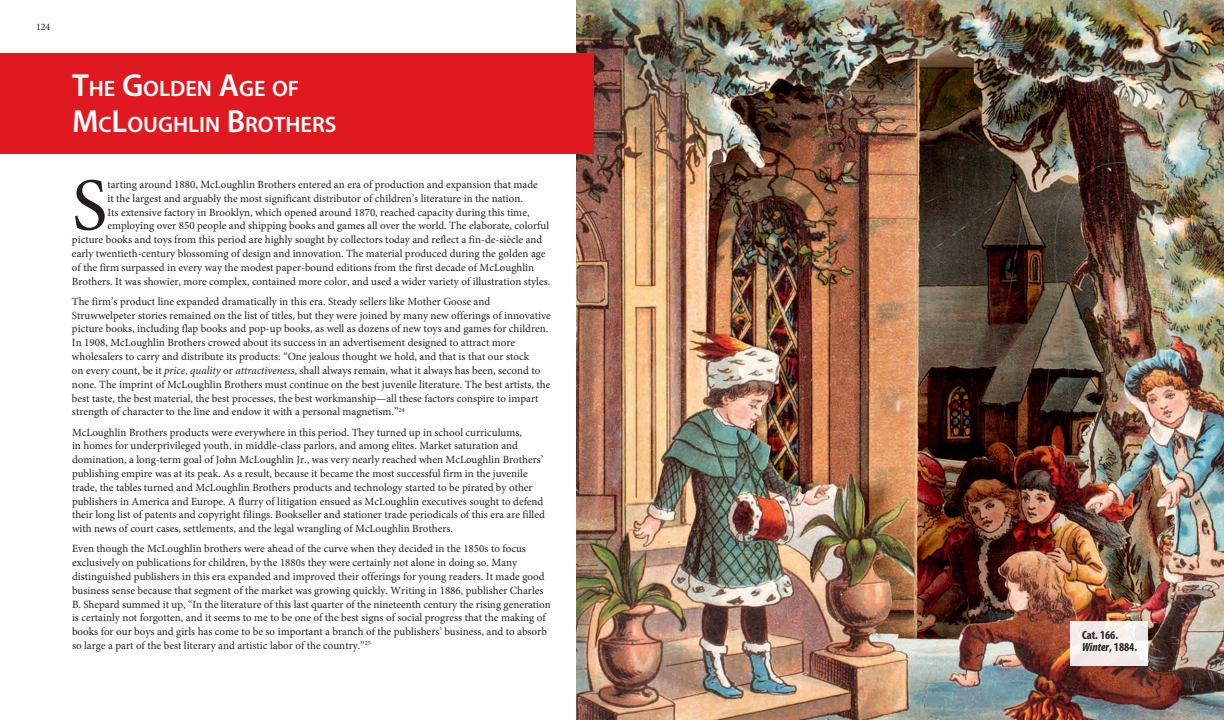
<style>
.page{position:relative;width:1224px;height:720px;background:#fff}
.page>*{position:absolute;margin:0;border:0;box-sizing:border-box;transform-origin:0 0}
.t1{font:74.7px "Minion Pro";color:#231f20}
.t2{font:600 22.4px/36px "Myriad Pro";color:#fff}
.t3{font:700 condensed 12px/12px "Myriad Pro";color:#231f20}
.t4{font:11px/13.8px "Minion Pro";color:#231f20}
.t5{font:10px "Minion Pro";color:#231f20}
.s1{font-size:32px}
.s2{font-style:italic}
</style>
<div class="page">
<img style="left:576px;top:0;width:648px;height:720px">
<div style="left:1070px;top:621px;width:78px;height:45px;background:linear-gradient(to right,#f5ebe7,#f4f0ef)"></div>
<div style="left:0;top:53px;width:594px;height:101px;background:#e01920"></div>
<p class="t5" style="left:36px;top:21px;width:16px">124</p>
<h2 class="t2" style="left:72px;top:71px;width:266px"><span class="s1">T</span>HE <span class="s1">G</span>OLDEN <span class="s1">A</span>GE OF<br><span class="s1">M</span>C<span class="s1">L</span>OUGHLIN <span class="s1">B</span>ROTHERS</h2>
<h1 class="t1" style="left:72px;top:161px;width:37px">S</h1>
<p class="t4" style="left:107px;top:178px;width:432px">tarting around 1880, McLoughlin Brothers entered an era of production and expansion that made</p>
<p class="t4" style="left:107px;top:192px;width:417px">it the largest and arguably the most significant distributor of children’s literature in the nation.</p>
<p class="t4" style="left:107px;top:206px;width:424px">Its extensive factory in Brooklyn, which opened around 1870, reached capacity during this time,</p>
<p class="t4" style="left:107px;top:219px;width:443px">employing over 850 people and shipping books and games all over the world. The elaborate, colorful</p>
<p class="t4" style="left:72px;top:233px;width:472px">picture books and toys from this period are highly sought by collectors today and reflect a fin-de-siècle and</p>
<p class="t4" style="left:72px;top:247px;width:475px">early twentieth-century blossoming of design and innovation. The material produced during the golden age</p>
<p class="t4" style="left:72px;top:261px;width:464px">of the firm surpassed in every way the modest paper-bound editions from the first decade of McLoughlin</p>
<p class="t4" style="left:72px;top:275px;width:480px">Brothers. It was showier, more complex, contained more color, and used a wider variety of illustration styles.</p>
<p class="t4" style="left:72px;top:295px;width:480px">The firm’s product line expanded dramatically in this era. Steady sellers like Mother Goose and Struwwelpeter stories remained on the list of titles, but they were joined by many new offerings of innovative picture books, including flap books and pop-up books, as well as dozens of new toys and games for children.<br>In 1908, McLoughlin Brothers crowed about its success in an advertisement designed to attract more wholesalers to carry and distribute its products: “One jealous thought we hold, and that is that our stock<br>on every count, be it <span class="s2">price</span>, <span class="s2">quality</span> or <span class="s2">attractiveness</span>, shall always remain, what it always has been, second to none. The imprint of McLoughlin Brothers must continue on the best juvenile literature. The best artists, the best taste, the best material, the best processes, the best workmanship—all these factors conspire to impart strength of character to the line and endow it with a personal magnetism.”<sup>24</sup></p>
<p class="t4" style="left:72px;top:426px;width:474px">McLoughlin Brothers products were everywhere in this period. They turned up in school curriculums,<br>in homes for underprivileged youth, in middle-class parlors, and among elites. Market saturation and domination, a long-term goal of John McLoughlin Jr., was very nearly reached when McLoughlin Brothers’ publishing empire was at its peak. As a result, because it became the most successful firm in the juvenile trade, the tables turned and McLoughlin Brothers products and technology started to be pirated by other publishers in America and Europe. A flurry of litigation ensued as McLoughlin executives sought to defend their long list of patents and copyright filings. Bookseller and stationer trade periodicals of this era are filled with news of court cases, settlements, and the legal wrangling of McLoughlin Brothers.</p>
<p class="t4" style="left:72px;top:542px;width:480px">Even though the McLoughlin brothers were ahead of the curve when they decided in the 1850s to focus exclusively on publications for children, by the 1880s they were certainly not alone in doing so. Many distinguished publishers in this era expanded and improved their offerings for young readers. It made good business sense because that segment of the market was growing quickly. Writing in 1886, publisher Charles B. Shepard summed it up, “In the literature of this last quarter of the nineteenth century the rising generation is certainly not forgotten, and it seems to me to be one of the best signs of social progress that the making of books for our boys and girls has come to be so important a branch of the publishers’ business, and to absorb so large a part of the best literary and artistic labor of the country.”<sup>25</sup></p>
<p class="t3" style="left:1082px;top:629px;width:57px">Cat. 166.<br><span class="s2">Winter</span>, 1884.</p>
</div>
